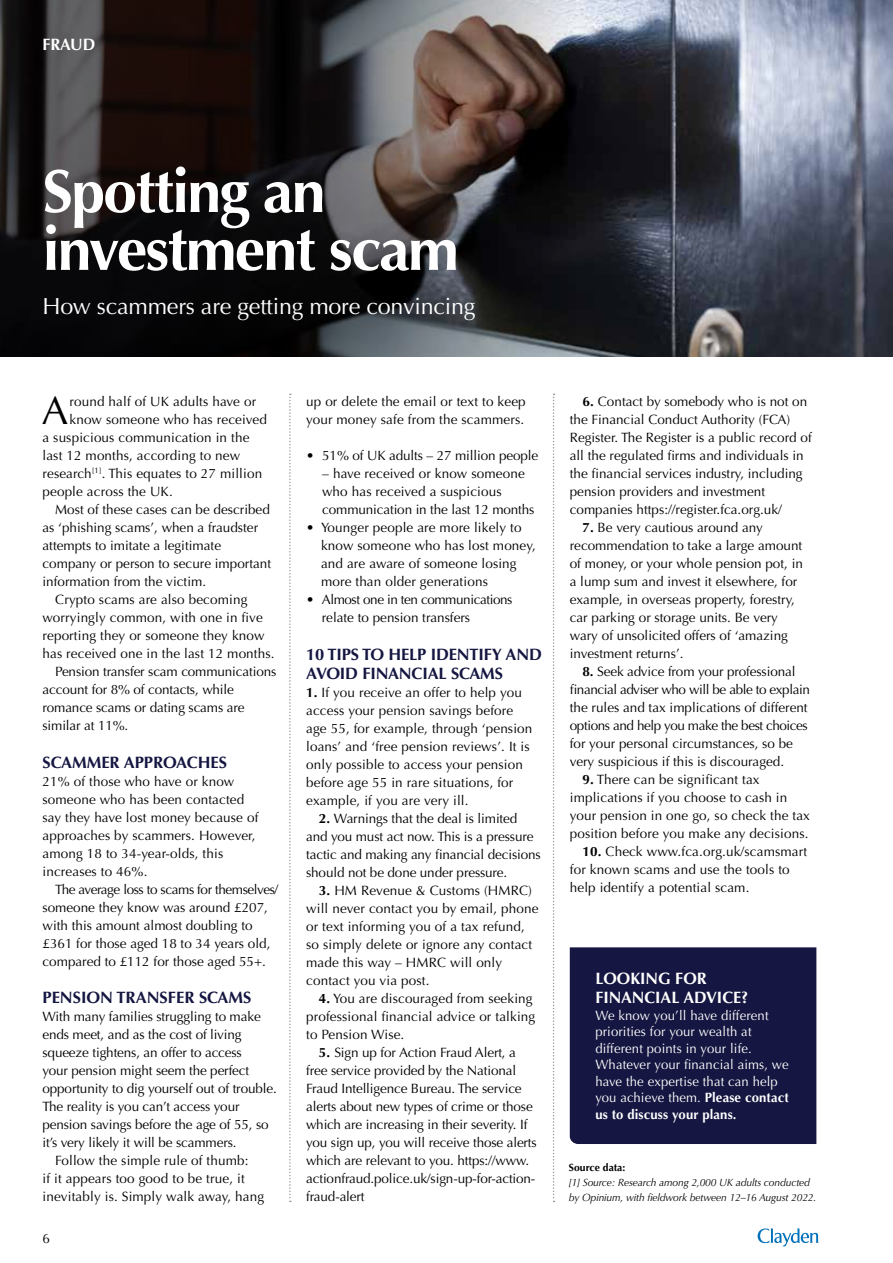
<style>
.page{position:relative;width:893px;height:1263px;background:#fff}
.page>*{position:absolute;margin:0;border:0;box-sizing:border-box;transform-origin:0 0}
.t1{font:700 60.9px/57.9px "Optima";letter-spacing:-.03em;color:#fff}
.t2{font:39.75px "Optima";color:#000}
.t3{font:23.25px "Optima";letter-spacing:-.01em;color:#fff}
.t4{font:700 16.5px/19.5px "Optima";letter-spacing:-.01em;color:#151641}
.t5{font:700 16.5px/19.5px "Optima";color:#fff}
.t6{font:13.5px/18px "Optima";color:#000}
.t7{font:13.5px/16.5px "Optima";letter-spacing:.01em;color:#fff}
.t8{font:13.5px/18px "Optima";letter-spacing:-.03em;color:#000}
.t9{font:italic 10.5px/15px "Optima";letter-spacing:-.01em;color:#000}
.t10{font:700 10.5px "Optima";color:#000}
.s1{font-weight:700}
</style>
<div class="page">
<img style="left:575px;top:0;width:318px;height:357px">
<svg style="left:0;top:0;width:575px;height:357px;background:#2d2929"></svg>
<div style="left:570px;top:947px;width:246px;height:197px;background:#151641"></div>
<svg style="left:758px;top:1228px;width:61px;height:18px"></svg>
<svg style="left:289px;top:394px;width:2px;height:808px"></svg>
<svg style="left:553px;top:394px;width:2px;height:808px"></svg>
<p class="t5" style="left:43px;top:34px;width:54px">FRAUD</p>
<h1 class="t1" style="left:43px;top:163px;width:418px">Spotting an investment scam</h1>
<h3 class="t3" style="left:43px;top:293px;width:434px">How scammers are getting more convincing</h3>
<h2 class="t2" style="left:42px;top:387px;width:28px">A</h2>
<p class="t6" style="left:70px;top:393px;width:188px">round half of UK adults have or</p>
<p class="t6" style="left:70px;top:411px;width:199px">know someone who has received</p>
<p class="t6" style="left:43px;top:429px;width:208px">a suspicious communication in the</p>
<p class="t6" style="left:43px;top:447px;width:199px">last 12 months, according to new</p>
<p class="t6" style="left:43px;top:465px;width:221px">research<sup>[1]</sup>. This equates to 27 million</p>
<p class="t6" style="left:43px;top:483px;width:132px">people across the UK.</p>
<p class="t6" style="left:55px;top:501px;width:216px">Most of these cases can be described</p>
<p class="t6" style="left:43px;top:519px;width:217px">as ‘phishing scams’, when a fraudster</p>
<p class="t6" style="left:43px;top:537px;width:180px">attempts to imitate a legitimate</p>
<p class="t6" style="left:43px;top:555px;width:230px">company or person to secure important</p>
<p class="t6" style="left:43px;top:573px;width:165px">information from the victim.</p>
<p class="t6" style="left:55px;top:591px;width:194px">Crypto scams are also becoming</p>
<p class="t6" style="left:43px;top:608px;width:222px">worryingly common, with one in five</p>
<p class="t6" style="left:43px;top:626px;width:224px">reporting they or someone they know</p>
<p class="t6" style="left:43px;top:644px;width:234px">has received one in the last 12 months.</p>
<p class="t6" style="left:55px;top:662px;width:223px">Pension transfer scam communications</p>
<p class="t6" style="left:43px;top:680px;width:193px">account for 8% of contacts, while</p>
<p class="t6" style="left:43px;top:698px;width:203px">romance scams or dating scams are</p>
<p class="t6" style="left:43px;top:716px;width:87px">similar at 11%.</p>
<p class="t4" style="left:43px;top:752px;width:186px">SCAMMER APPROACHES</p>
<p class="t6" style="left:43px;top:772px;width:217px">21% of those who have or know someone who has been contacted say they have lost money because of approaches by scammers. However, among 18 to 34-year-olds, this increases to 46%.</p>
<p class="t6" style="left:43px;top:880px;width:237px;text-indent:13px">The average loss to scams for themselves/ someone they know was around £207, with this amount almost doubling to £361 for those aged 18 to 34 years old, compared to £112 for those aged 55+.</p>
<p class="t4" style="left:43px;top:988px;width:210px">PENSION TRANSFER SCAMS</p>
<p class="t6" style="left:43px;top:1008px;width:220px">With many families struggling to make</p>
<p class="t6" style="left:43px;top:1026px;width:201px">ends meet, and as the cost of living</p>
<p class="t6" style="left:43px;top:1044px;width:201px">squeeze tightens, an offer to access</p>
<p class="t6" style="left:43px;top:1062px;width:208px">your pension might seem the perfect</p>
<p class="t6" style="left:43px;top:1080px;width:236px">opportunity to dig yourself out of trouble.</p>
<p class="t6" style="left:43px;top:1098px;width:199px">The reality is you can’t access your</p>
<p class="t6" style="left:43px;top:1116px;width:228px">pension savings before the age of 55, so</p>
<p class="t6" style="left:43px;top:1134px;width:196px">it’s very likely it will be scammers.</p>
<p class="t6" style="left:55px;top:1151px;width:195px">Follow the simple rule of thumb:</p>
<p class="t6" style="left:43px;top:1169px;width:204px">if it appears too good to be true, it</p>
<p class="t6" style="left:43px;top:1187px;width:223px">inevitably is. Simply walk away, hang</p>
<p class="t6" style="left:43px;top:1229px;width:9px">6</p>
<p class="t6" style="left:306px;top:393px;width:221px">up or delete the email or text to keep your money safe from the scammers.</p>
<p class="t6" style="left:306px;top:447px;width:233px">• 51% of UK adults – 27 million people</p>
<p class="t6" style="left:322px;top:465px;width:214px">– have received or know someone who has received a suspicious communication in the last 12 months</p>
<p class="t6" style="left:321px;top:519px;width:216px;text-indent:-15px">• Younger people are more likely to know someone who has lost money, and are aware of someone losing more than older generations</p>
<p class="t8" style="left:322px;top:590px;width:192px;text-indent:-16px">• Almost one in ten communications relate to pension transfers</p>
<p class="t4" style="left:306px;top:644px;width:237px">10 TIPS TO HELP IDENTIFY AND<br>AVOID FINANCIAL SCAMS</p>
<p class="t6" style="left:306px;top:684px;width:228px"><span class="s1">1.</span> If you receive an offer to help you access your pension savings before age 55, for example, through ‘pension loans’ and ‘free pension reviews’. It is only possible to access your pension before age 55 in rare situations, for example, if you are very ill.</p>
<p class="t6" style="left:306px;top:810px;width:236px;text-indent:13px"><span class="s1">2.</span> Warnings that the deal is limited and you must act now. This is a pressure tactic and making any financial decisions should not be done under pressure.</p>
<p class="t6" style="left:306px;top:881px;width:234px;text-indent:13px"><span class="s1">3.</span> HM Revenue &amp; Customs (HMRC) will never contact you by email, phone or text informing you of a tax refund, so simply delete or ignore any contact made this way – HMRC will only contact you via post.</p>
<p class="t6" style="left:306px;top:989px;width:231px;text-indent:13px"><span class="s1">4.</span> You are discouraged from seeking professional financial advice or talking to Pension Wise.</p>
<p class="t6" style="left:306px;top:1043px;width:232px;text-indent:13px"><span class="s1">5.</span> Sign up for Action Fraud Alert, a free service provided by the National Fraud Intelligence Bureau. The service alerts about new types of crime or those which are increasing in their severity. If you sign up, you will receive those alerts which are relevant to you. https://www. actionfraud.police.uk/sign-up-for-action&shy;fraud-alert</p>
<p class="t6" style="left:570px;top:393px;width:243px;text-indent:13px"><span class="s1">6.</span> Contact by somebody who is not on the Financial Conduct Authority (FCA)<br>Register. The Register is a public record of all the regulated firms and individuals in the financial services industry, including pension providers and investment companies https://register.fca.org.uk/</p>
<p class="t6" style="left:570px;top:518px;width:235px;text-indent:13px"><span class="s1">7.</span> Be very cautious around any recommendation to take a large amount of money, or your whole pension pot, in a lump sum and invest it elsewhere, for example, in overseas property, forestry, car parking or storage units. Be very wary of unsolicited offers of ‘amazing investment returns’.</p>
<p class="t6" style="left:570px;top:662px;width:242px;text-indent:13px"><span class="s1">8.</span> Seek advice from your professional financial adviser who will be able to explain the rules and tax implications of different options and help you make the best choices for your personal circumstances, so be very suspicious if this is discouraged.</p>
<p class="t6" style="left:570px;top:770px;width:242px;text-indent:13px"><span class="s1">9.</span> There can be significant tax implications if you choose to cash in your pension in one go, so check the tax position before you make any decisions.</p>
<p class="t6" style="left:570px;top:842px;width:239px;text-indent:13px"><span class="s1">10.</span> Check www.fca.org.uk/scamsmart for known scams and use the tools to help identify a potential scam.</p>
<p class="t5" style="left:595px;top:969px;width:155px">LOOKING FOR<br>FINANCIAL ADVICE?</p>
<p class="t7" style="left:595px;top:1007px;width:195px">We know you’ll have different priorities for your wealth at different points in your life.<br>Whatever your financial aims, we have the expertise that can help you achieve them. <span class="s1">Please contact us to discuss your plans.</span></p>
<p class="t10" style="left:569px;top:1161px;width:58px">Source data:</p>
<p class="t9" style="left:569px;top:1175px;width:249px">[1] Source: Research among 2,000 UK adults conducted by Opinium, with fieldwork between 12–16 August 2022.</p>
</div>
